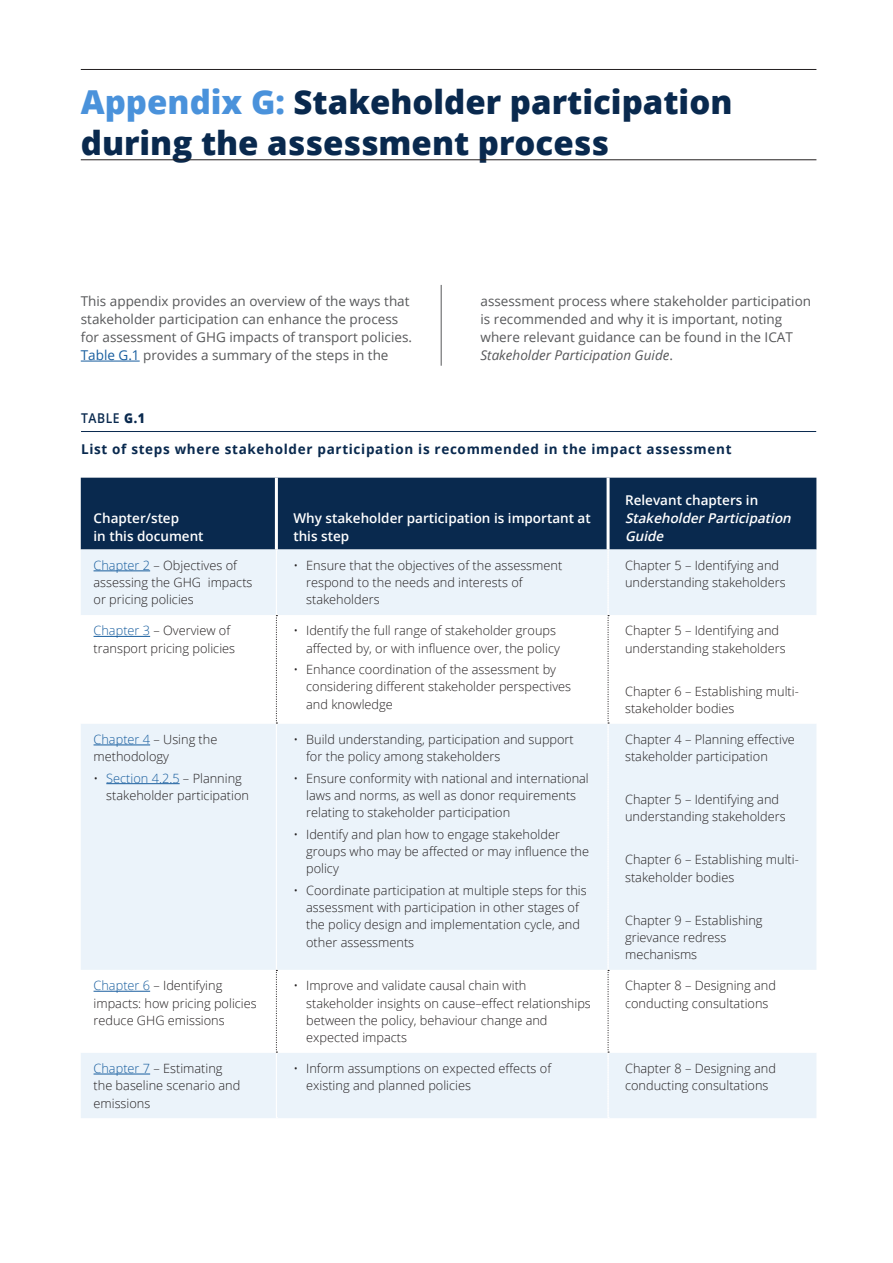
<style>
.page{position:relative;width:893px;height:1263px;background:#fff}
.page>*{position:absolute;margin:0;border:0;box-sizing:border-box;transform-origin:0 0}
.t1{font:800 33px/40.5px "Open Sans";color:#09294e}
.Body{font:13.5px/18px "Open Sans";color:#57585a}
.Table_heading{font:600 13.5px/18px "Open Sans";color:#fff}
.t2{font:700 13.5px "Open Sans";letter-spacing:.05em;color:#09294e}
.Table_heading-2{font:italic 600 13.5px/18px "Open Sans";color:#fff}
.t3{font:600 13.5px "Open Sans";letter-spacing:.05em;color:#09294e;scale:.9 1}
.Table_text{font:300 12.75px/17.2px "Open Sans";color:#231f20}
.s1{color:#4a92db}
.s2{color:#175d9e}
.s3{font-style:italic}
.s4{font-weight:800}
.s5{font-style:normal}
</style>
<div class="page">
<hr style="left:441px;top:285px;width:1px;height:81px;background:#57585a">
<hr style="left:81px;top:361px;width:59px;height:1px;background:#175d9e">
<hr style="left:81px;top:69px;width:735px;height:1px;background:#231f20">
<hr style="left:81px;top:160px;width:735px;height:1px;background:#231f20">
<div style="left:81px;top:478px;width:735px;height:71px;background:#09294e"></div>
<div style="left:81px;top:549px;width:735px;height:569px;background:#ebf3fa"></div>
<svg style="left:81px;top:615px;width:735px;height:438px;fill:#ebf3fa"></svg>
<svg style="left:276px;top:549px;width:1px;height:569px"></svg>
<svg style="left:607px;top:549px;width:2px;height:569px"></svg>
<hr style="left:275px;top:478px;width:3px;height:71px;background:#fff">
<hr style="left:607px;top:478px;width:3px;height:71px;background:#fff">
<hr style="left:94px;top:570px;width:56px;height:1px;background:#175d9e">
<hr style="left:94px;top:636px;width:56px;height:1px;background:#175d9e">
<hr style="left:94px;top:745px;width:56px;height:1px;background:#175d9e">
<hr style="left:106px;top:783px;width:74px;height:1px;background:#175d9e">
<hr style="left:94px;top:991px;width:56px;height:1px;background:#175d9e">
<hr style="left:94px;top:1074px;width:56px;height:1px;background:#175d9e">
<hr style="left:81px;top:431px;width:735px;height:1px;background:#09294e">
<p class="t1" style="left:81px;top:80px;width:653px"><span class="s1">Appendix G:</span> Stakeholder participation during the assessment process</p>
<p class="Body" style="left:81px;top:292px;width:333px">This appendix provides an overview of the ways that stakeholder participation can enhance the process for assessment of GHG impacts of transport policies.<br><span class="s2">Table G.1</span> provides a summary of the steps in the</p>
<p class="Body" style="left:480px;top:292px;width:332px">assessment process where stakeholder participation is recommended and why it is important, noting where relevant guidance can be found in the ICAT <span class="s3">Stakeholder Participation Guide</span>.</p>
<p class="t3" style="left:81px;top:409px;width:73px">TABLE <span class="s4">G.1</span></p>
<p class="t2" style="left:81px;top:440px;width:652px">List of steps where stakeholder participation is recommended in the impact assessment</p>
<p class="Table_heading" style="left:94px;top:509px;width:112px">Chapter/step<br>in this document</p>
<p class="Table_heading" style="left:293px;top:509px;width:299px">Why stakeholder participation is important at this step</p>
<p class="Table_heading-2" style="left:625px;top:491px;width:171px"><span class="s5">Relevant chapters in<br></span>StakeholderParticipation<br>Guide</p>
<p class="Table_text" style="left:94px;top:556px;width:161px"><span class="s2">Chapter 2</span> – Objectives of assessing the GHG impacts or pricing policies</p>
<p class="Table_text" style="left:306px;top:556px;width:258px;text-indent:-13px">• Ensure that the objectives of the assessment respond to the needs and interests of stakeholders</p>
<p class="Table_text" style="left:625px;top:556px;width:162px">Chapter 5 – Identifying and understanding stakeholders</p>
<p class="Table_text" style="left:94px;top:622px;width:143px"><span class="s2">Chapter 3</span> – Overview of transport pricing policies</p>
<p class="Table_text" style="left:306px;top:622px;width:255px;text-indent:-13px">• Identify the full range of stakeholder groups affected by, or with influence over, the policy</p>
<p class="Table_text" style="left:306px;top:661px;width:266px;text-indent:-13px">• Enhance coordination of the assessment by considering different stakeholder perspectives and knowledge</p>
<p class="Table_text" style="left:625px;top:622px;width:162px">Chapter 5 – Identifying and understanding stakeholders</p>
<p class="Table_text" style="left:625px;top:682px;width:175px">Chapter 6 – Establishing multi&shy;stakeholder bodies</p>
<p class="Table_text" style="left:94px;top:730px;width:125px"><span class="s2">Chapter 4</span> – Using the methodology</p>
<p class="Table_text" style="left:106px;top:769px;width:144px;text-indent:-13px">• <span class="s2">Section 4.2.5</span> – Planning stakeholder participation</p>
<p class="Table_text" style="left:306px;top:730px;width:269px;text-indent:-13px">• Build understanding, participation and support for the policy among stakeholders</p>
<p class="Table_text" style="left:306px;top:769px;width:284px;text-indent:-13px">• Ensure conformity with national and international laws and norms, as well as donor requirements relating to stakeholder participation</p>
<p class="Table_text" style="left:306px;top:825px;width:284px;text-indent:-13px">• Identify and plan how to engage stakeholder groups who may be affected or may influence the policy</p>
<p class="Table_text" style="left:306px;top:881px;width:282px;text-indent:-13px">• Coordinate participation at multiple steps for this assessment with participation in other stages of the policy design and implementation cycle, and other assessments</p>
<p class="Table_text" style="left:625px;top:730px;width:171px">Chapter 4 – Planning effective stakeholder participation</p>
<p class="Table_text" style="left:625px;top:791px;width:162px">Chapter 5 – Identifying and understanding stakeholders</p>
<p class="Table_text" style="left:625px;top:851px;width:175px">Chapter 6 – Establishing multi&shy;stakeholder bodies</p>
<p class="Table_text" style="left:625px;top:911px;width:139px">Chapter 9 – Establishing grievance redress mechanisms</p>
<p class="Table_text" style="left:94px;top:977px;width:165px"><span class="s2">Chapter 6</span> – Identifying impacts: how pricing policies reduce GHG emissions</p>
<p class="Table_text" style="left:306px;top:977px;width:286px;text-indent:-13px">• Improve and validate causal chain with stakeholder insights on cause–effect relationships between the policy, behaviour change and expected impacts</p>
<p class="Table_text" style="left:625px;top:977px;width:152px">Chapter 8 – Designing and conducting consultations</p>
<p class="Table_text" style="left:94px;top:1059px;width:148px"><span class="s2">Chapter 7</span> – Estimating the baseline scenario and emissions</p>
<p class="Table_text" style="left:306px;top:1059px;width:246px;text-indent:-13px">• Inform assumptions on expected effects of existing and planned policies</p>
<p class="Table_text" style="left:625px;top:1059px;width:152px">Chapter 8 – Designing and conducting consultations</p>
</div>
